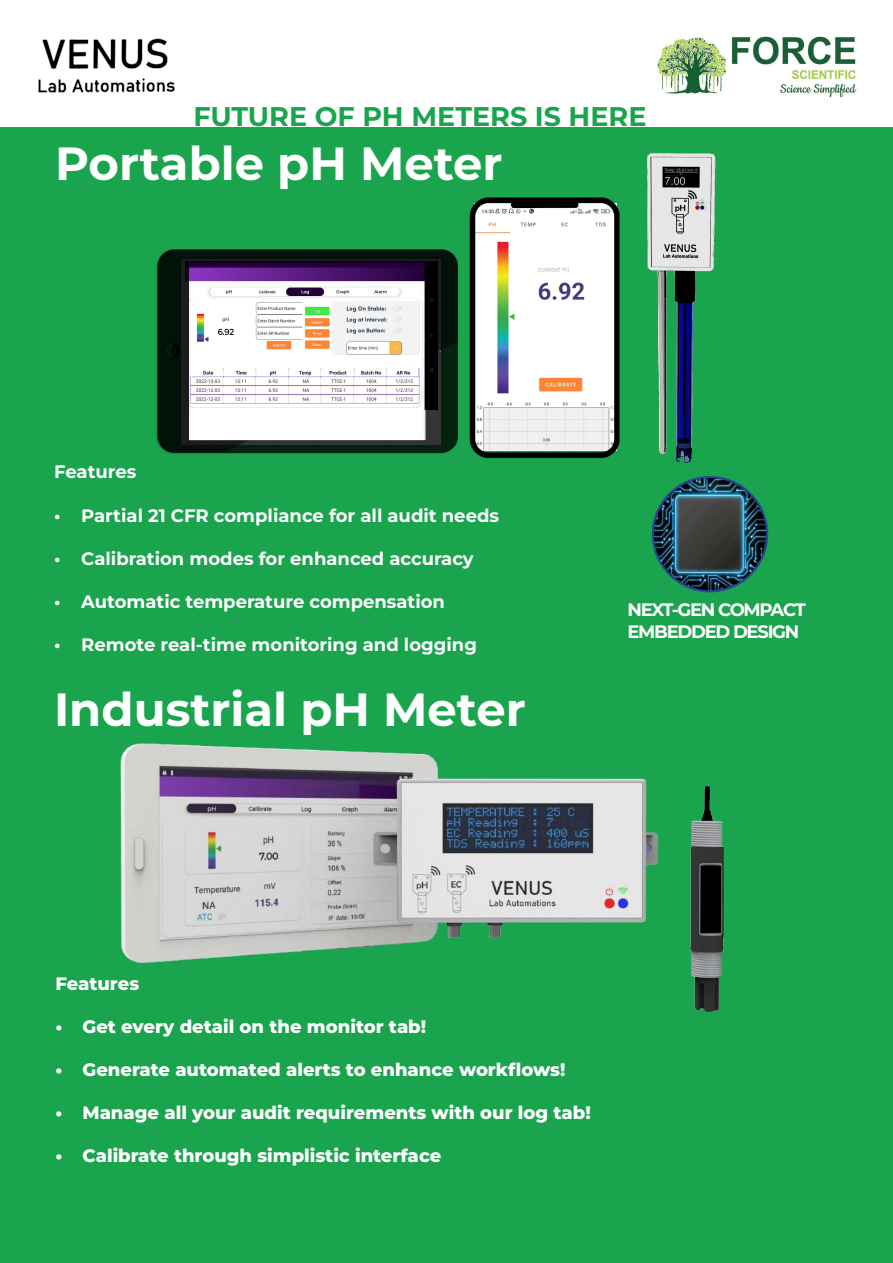
<style>
.page{position:relative;width:893px;height:1263px;background:#fff}
.page>*{position:absolute;margin:0;border:0;box-sizing:border-box;transform-origin:0 0}
.t1{font:700 46.5px "Montserrat";color:#fff}
.t2{font:700 27px "Montserrat";color:#1aa44e}
.t3{font:800 18px "Montserrat";color:#fff}
.t4{font:700 18px "Montserrat";color:#fff}
.t5{font:700 18px "Montserrat";letter-spacing:-.075em;color:#fff}
.t6{font:700 18px "Montserrat";letter-spacing:-.07em;color:#fff}
</style>
<div class="page">
<img style="left:657px;top:36px;width:200px;height:62px">
<img style="left:38px;top:38px;width:137px;height:55px">
<div style="left:0;top:128px;width:893px;height:1135px;background:#1aa44e"></div>
<img style="left:156px;top:249px;width:223px;height:205px">
<img style="left:379px;top:197px;width:224px;height:261px">
<img style="left:120px;top:743px;width:604px;height:269px">
<img style="left:603px;top:127px;width:162px;height:359px">
<img style="left:653px;top:477px;width:114px;height:114px;border-radius:57px">
<div style="left:652px;top:476px;width:116px;height:116px;border:2px solid #264597;border-radius:50%"></div>
<h2 class="t2" style="left:193px;top:98px;width:455px">FUTURE OF PH METERS IS HERE</h2>
<p class="t1" style="left:55px;top:132px;width:449px">Portable pH Meter</p>
<p class="t4" style="left:54px;top:460px;width:84px">Features</p>
<p class="t4" style="left:54px;top:503px;width:446px">• Partial 21 CFR compliance for all audit needs</p>
<p class="t4" style="left:54px;top:546px;width:421px">• Calibration modes for enhanced accuracy</p>
<p class="t4" style="left:54px;top:589px;width:392px">• Automatic temperature compensation</p>
<p class="t4" style="left:54px;top:633px;width:424px">• Remote real-time monitoring and logging</p>
<p class="t1" style="left:54px;top:678px;width:473px">Industrial pH Meter</p>
<p class="t5" style="left:627px;top:597px;width:180px">NEXT-GEN COMPACT</p>
<p class="t6" style="left:627px;top:619px;width:174px">EMBEDDED DESIGN</p>
<p class="t3" style="left:56px;top:971px;width:85px">Features</p>
<p class="t3" style="left:56px;top:1014px;width:375px">• Get every detail on the monitor tab!  </p>
<p class="t3" style="left:56px;top:1057px;width:512px">• Generate automated alerts to enhance workflows!</p>
<p class="t3" style="left:56px;top:1101px;width:537px">• Manage all your audit requirements with our log tab!</p>
<p class="t3" style="left:56px;top:1144px;width:387px">• Calibrate through simplistic interface</p>
</div>
